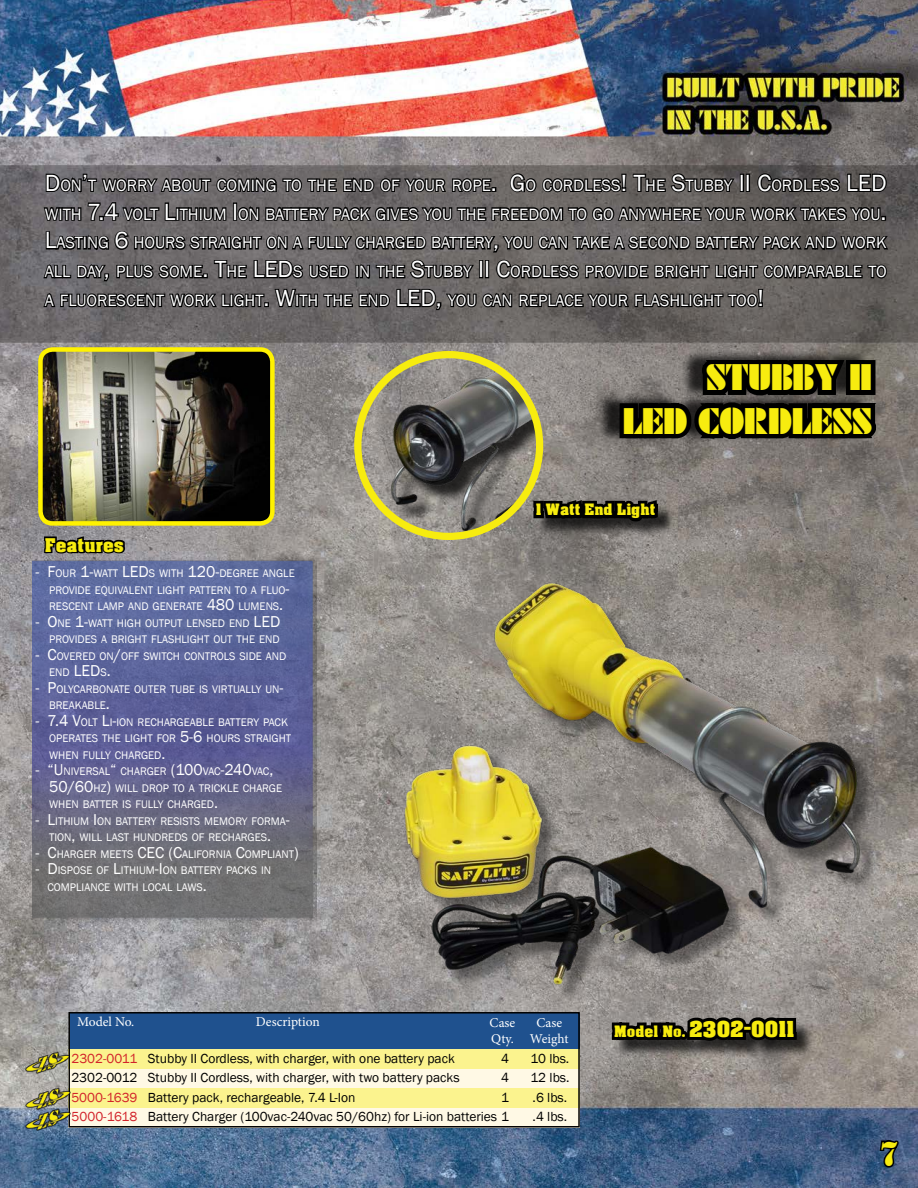
<style>
.page{position:relative;width:918px;height:1188px;background:#fff}
.page>*{position:absolute;margin:0;border:0;box-sizing:border-box;transform-origin:0 0}
.t1{font:36px "Dayton";color:#f7ec0f}
.t2{font:36px "Stencil";color:#f7ec0f}
.t3{font:21px "Acme Font";color:#f7ec0f}
.t4{font:18px "Acme Font";color:#f7ec0f}
.Description{font:16.8px/28.8px "Franklin Gothic";color:#fff}
.t5{font:15px "Acme Font";color:#f7ec0f}
.Stubby_II_LED_Cordle{font:13.5px "Franklin Gothic";color:#000}
.Parts_Lists_Heading{font:13.5px "Minion Pro";color:#fff}
.Stubby_2_Parts_Lists{font:13.5px "Minion Pro";letter-spacing:.005em;color:#fff}
.Features{font:11.4px/16.5px "Franklin Gothic";color:#fff}
.s1{font-size:24px}
.s2{font-size:16.2px}
.s3{font-size:15px}
.s4{color:#d2232a}
</style>
<div class="page">
<img style="left:0;top:0;width:918px;height:1188px">
<svg style="left:878px;top:1138px;width:23px;height:32px"></svg>
<svg style="left:42px;top:169px;width:848px;height:144px;background:#4a4746"></svg>
<div style="left:597px;top:349px;width:273px;height:94px;background:#000;opacity:.75"></div>
<svg style="left:43px;top:524px;width:83px;height:27px;background:#555457"></svg>
<img style="left:40px;top:350px;width:232px;height:173px">
<div style="left:38px;top:347px;width:237px;height:179px;border:4px solid #fff200;border-radius:12px"></div>
<div style="left:70px;top:1014px;width:510px;height:36px;background:#1f518e"></div>
<div style="left:68px;top:1050px;width:512px;height:19px;background:#fbf38e"></div>
<div style="left:68px;top:1069px;width:512px;height:20px;background:#fff9e5"></div>
<div style="left:68px;top:1089px;width:512px;height:19px;background:#fbf38e"></div>
<div style="left:68px;top:1108px;width:512px;height:20px;background:#fff9e5"></div>
<div style="left:68px;top:1012px;width:512px;height:116px;border:2px solid #000"></div>
<img style="left:361px;top:355px;width:175px;height:181px">
<div style="left:354px;top:351px;width:189px;height:189px;border:7px solid #f7ec0f;border-radius:50%"></div>
<div style="left:408px;top:585px;width:471px;height:417px;background:#000;opacity:.4"></div>
<img style="left:397px;top:577px;width:469px;height:423px">
<img style="left:32px;top:551px;width:284px;height:402px">
<div style="left:536px;top:503px;width:140px;height:36px;background:#000;opacity:.75"></div>
<svg style="left:530px;top:351px;width:368px;height:174px;background:#5e5a55"></svg>
<div style="left:615px;top:1020px;width:201px;height:39px;background:#000;opacity:.75"></div>
<svg style="left:607px;top:1013px;width:193px;height:68px;background:#5d5a56"></svg>
<img style="left:16px;top:1044px;width:59px;height:31px">
<img style="left:16px;top:1112px;width:59px;height:21px">
<img style="left:16px;top:1080px;width:59px;height:32px">
<p class="Description" style="left:45px;top:171px;width:843px"><span class="s1">D</span>ON<span class="s1">’</span>T WORRY ABOUT COMING TO THE END OF YOUR ROPE<span class="s1">. G</span>O CORDLESS<span class="s1">! T</span>HE <span class="s1">S</span>TUBBY <span class="s1">II C</span>ORDLESS <span class="s1">LED </span>WITH <span class="s1">7.4</span> VOLT <span class="s1">L</span>ITHIUM <span class="s1">I</span> ON BATTERY PACK GIVES YOU THE FREEDOM TO GO ANYWHERE YOUR WORK TAKES YOU<span class="s1">.<br>L</span>ASTING <span class="s1">6</span> HOURS STRAIGHT ON A FULLY CHARGED BATTERY<span class="s1">,</span> YOU CAN TAKE A SECOND BATTERY PACK AND WORK ALL DAY<span class="s1">,</span> PLUS SOME<span class="s1">. T</span>HE <span class="s1">LED</span>S USED IN THE <span class="s1">S</span>TUBBY <span class="s1">II C</span>ORDLESS PROVIDE BRIGHT LIGHT COMPARABLE TO A FLUORESCENT WORK LIGHT<span class="s1">. W</span>ITH THE END <span class="s1">LED,</span> YOU CAN REPLACE YOUR FLASHLIGHT TOO<span class="s1">!</span></p>
<p class="t1" style="left:706px;top:356px;width:167px">STUBBY II</p>
<p class="t1" style="left:623px;top:399px;width:250px">LED CORDLESS</p>
<p class="t4" style="left:45px;top:533px;width:81px">Features</p>
<p class="Features" style="left:49px;top:565px;width:247px;text-indent:-13px"><span class="s2">- F</span>OUR <span class="s2">1-</span>WATT <span class="s2">LED</span>S WITH <span class="s2">120-</span>DEGREE ANGLE<br>PROVIDE EQUIVALENT LIGHT PATTERN TO A FLUO<span class="s2">-<br></span>RESCENT LAMP AND GENERATE <span class="s2">480</span> LUMENS<span class="s2">.</span></p>
<p class="Features" style="left:49px;top:615px;width:232px;text-indent:-13px"><span class="s2">- O</span>NE <span class="s2">1-</span>WATT HIGH OUTPUT LENSED END <span class="s2">LED<br></span>PROVIDES A BRIGHT FLASHLIGHT OUT THE END</p>
<p class="Features" style="left:49px;top:648px;width:239px;text-indent:-13px"><span class="s2">- C</span>OVERED ON<span class="s2">/</span>OFF SWITCH CONTROLS SIDE AND<br>END <span class="s2">LED</span>S<span class="s2">.</span></p>
<p class="Features" style="left:49px;top:681px;width:236px;text-indent:-13px"><span class="s2">- P</span>OLYCARBONATE OUTER TUBE IS VIRTUALLY UN<span class="s2">-<br></span>BREAKABLE<span class="s2">.</span></p>
<p class="Features" style="left:49px;top:714px;width:244px;text-indent:-13px"><span class="s2">- 7.4 V</span>OLT <span class="s2">L</span>I<span class="s2">-</span>ION RECHARGEABLE BATTERY PACK<br>OPERATES THE LIGHT FOR <span class="s2">5-6</span> HOURS STRAIGHT<br>WHEN FULLY CHARGED<span class="s2">.</span></p>
<p class="Features" style="left:49px;top:763px;width:235px;text-indent:-13px"><span class="s2">- “U</span> NIVERSAL<span class="s2">“</span> CHARGER <span class="s2">(100</span>VAC<span class="s2">-240</span>VAC<span class="s2">,<br>50/60</span>HZ<span class="s2">)</span> WILL DROP TO A TRICKLE CHARGE<br>WHEN BATTER IS FULLY CHARGED<span class="s2">.</span></p>
<p class="Features" style="left:36px;top:813px;width:256px;text-align:center"><span class="s2">- L</span>ITHIUM <span class="s2">I</span> ON BATTERY RESISTS MEMORY FORMA<span class="s2">-<br></span>TION<span class="s2">,</span> WILL LAST HUNDREDS OF RECHARGES<span class="s2">.</span></p>
<p class="Features" style="left:36px;top:846px;width:112px"><span class="s2">- C</span>HARGER MEETS <span class="s2">CEC</span></p>
<p class="Features" style="left:168px;top:846px;width:132px"><span class="s2">(C</span>ALIFORNIA <span class="s2">C</span>OMPLIANT<span class="s2">)</span></p>
<p class="Features" style="left:36px;top:862px;width:237px"><span class="s2">- D</span> ISPOSE OF <span class="s2">L</span>ITHIUM<span class="s2">-I</span> ON BATTERY PACKS IN</p>
<p class="Features" style="left:48px;top:879px;width:161px">COMPLIANCE WITH LOCAL LAWS<span class="s2">.</span></p>
<p class="t5" style="left:536px;top:500px;width:121px">1 Watt End Light</p>
<p class="Parts_Lists_Heading" style="left:77px;top:1013px;width:59px">Model No.</p>
<p class="Parts_Lists_Heading" style="left:256px;top:1013px;width:65px">Description</p>
<p class="Stubby_2_Parts_Lists" style="left:490px;top:1013px;width:27px">Case</p>
<p class="Stubby_2_Parts_Lists" style="left:491px;top:1030px;width:24px">Qty.</p>
<p class="Stubby_2_Parts_Lists" style="left:536px;top:1013px;width:27px">Case</p>
<p class="Stubby_2_Parts_Lists" style="left:530px;top:1030px;width:40px">Weight</p>
<p class="t3" style="left:614px;top:1016px;width:182px"><span class="s3">Model No.</span> 2302-0011</p>
<p class="Stubby_II_LED_Cordle" style="left:71px;top:1050px;width:385px"><span class="s4">2302-0011</span> Stubby II Cordless, with charger, with one battery pack</p>
<p class="Stubby_II_LED_Cordle" style="left:501px;top:1050px;width:9px">4</p>
<p class="Stubby_II_LED_Cordle" style="left:531px;top:1050px;width:40px">10 lbs.</p>
<p class="Stubby_II_LED_Cordle" style="left:71px;top:1069px;width:390px">2302-0012 Stubby II Cordless, with charger, with two battery packs</p>
<p class="Stubby_II_LED_Cordle" style="left:501px;top:1069px;width:9px">4</p>
<p class="Stubby_II_LED_Cordle" style="left:530px;top:1069px;width:41px">12 lbs.</p>
<p class="Stubby_II_LED_Cordle" style="left:71px;top:1089px;width:286px"><span class="s4">5000-1639</span> Battery pack, rechargeable, 7.4 L-Ion</p>
<p class="Stubby_II_LED_Cordle" style="left:501px;top:1089px;width:9px">1</p>
<p class="Stubby_II_LED_Cordle" style="left:533px;top:1089px;width:36px">.6 lbs.</p>
<p class="Stubby_II_LED_Cordle" style="left:72px;top:1108px;width:439px"><span class="s4">5000-1618</span> Battery Charger (100vac-240vac 50/60hz) for Li-ion batteries 1</p>
<p class="Stubby_II_LED_Cordle" style="left:533px;top:1108px;width:36px">.4 lbs.</p>
<p class="t2" style="left:879px;top:1133px;width:22px">7</p>
</div>
